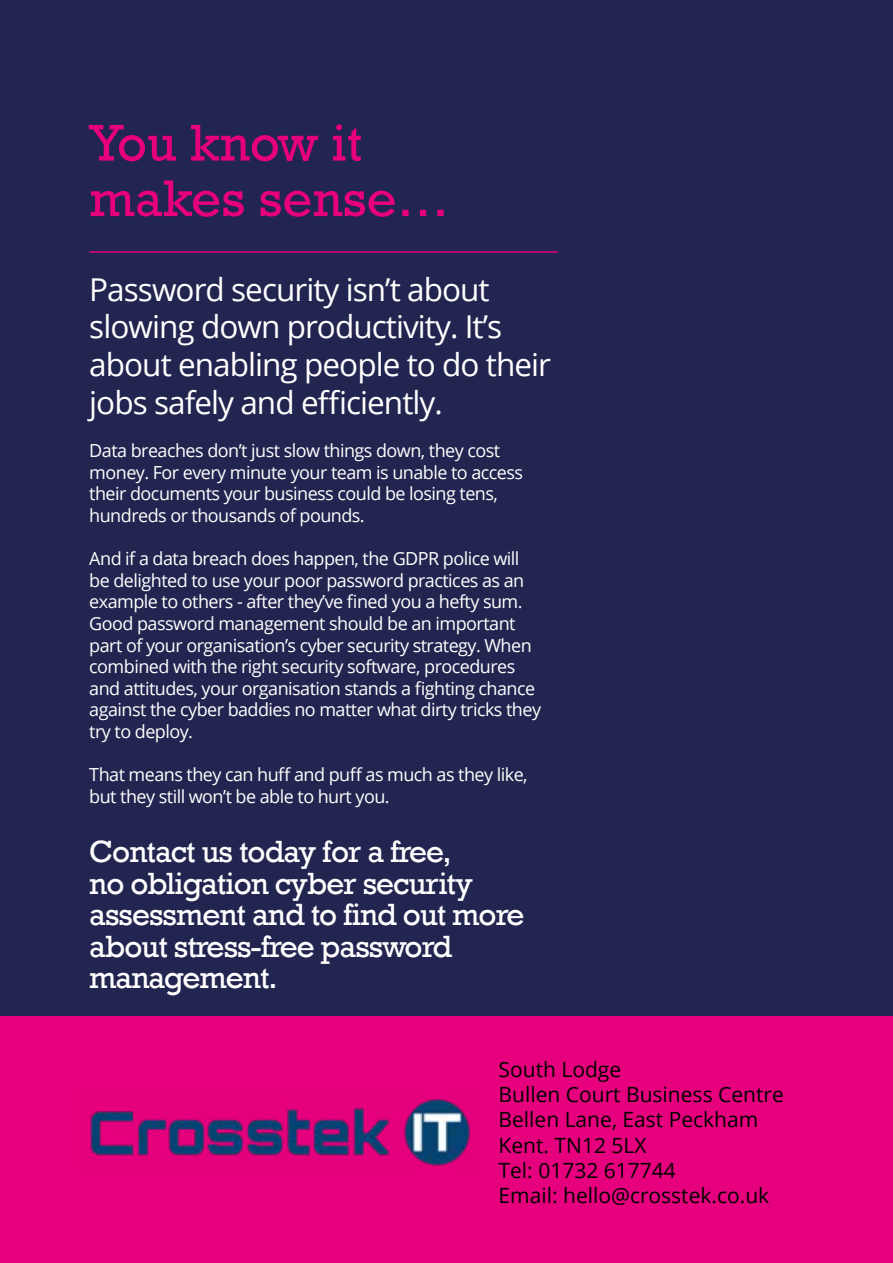
<style>
.page{position:relative;width:893px;height:1263px;background:#fff}
.page>*{position:absolute;margin:0;border:0;box-sizing:border-box;transform-origin:0 0}
.t1{font:52.5px/55.5px "Rockwell";color:#e6007d}
.t2{font:31.5px/31.5px "Rockwell";letter-spacing:-.03em;color:#fff}
.t3{font:31.5px/37.8px "Open Sans";letter-spacing:-.03em;color:#fff}
.t4{font:21px/25.2px "Open Sans";color:#000}
.t5{font:18px/21.6px "Open Sans";letter-spacing:-.03em;color:#fff}
</style>
<div class="page">
<div style="left:0;top:1015px;width:893px;height:248px;background:#e6007d"></div>
<div style="left:0;top:0;width:893px;height:1015px;background:#22254f"></div>
<hr style="left:89px;top:251px;width:469px;height:2px;background:#e6007d">
<img style="left:90px;top:1099px;width:381px;height:67px">
<p class="t1" style="left:89px;top:116px;width:361px">You know it makes sense…</p>
<p class="t3" style="left:89px;top:269px;width:463px">Password security isn’t about slowing down productivity. It’s about enabling people to do their jobs safely and efficiently.</p>
<p class="t5" style="left:89px;top:439px;width:435px">Data breaches don’t just slow things down, they cost money. For every minute your team is unable to access their documents your business could be losing tens, hundreds or thousands of pounds.</p>
<p class="t5" style="left:89px;top:547px;width:453px">And if a data breach does happen, the GDPR police will be delighted to use your poor password practices as an example to others - after they’ve fined you a hefty sum.<br>Good password management should be an important part of your organisation’s cyber security strategy. When combined with the right security software, procedures and attitudes, your organisation stands a fighting chance against the cyber baddies no matter what dirty tricks they try to deploy.</p>
<p class="t5" style="left:89px;top:763px;width:440px">That means they can huff and puff as much as they like, but they still won’t be able to hurt you.</p>
<p class="t2" style="left:89px;top:836px;width:437px">Contact us today for a free,<br>no obligation cyber security assessment and to find out more about stress-free password management.</p>
<p class="t4" style="left:499px;top:1056px;width:287px">South Lodge<br>Bullen Court Business Centre<br>Bellen Lane, East Peckham<br>Kent. TN12 5LX<br>Tel: 01732 617744<br>Email: hello@crosstek.co.uk</p>
</div>
